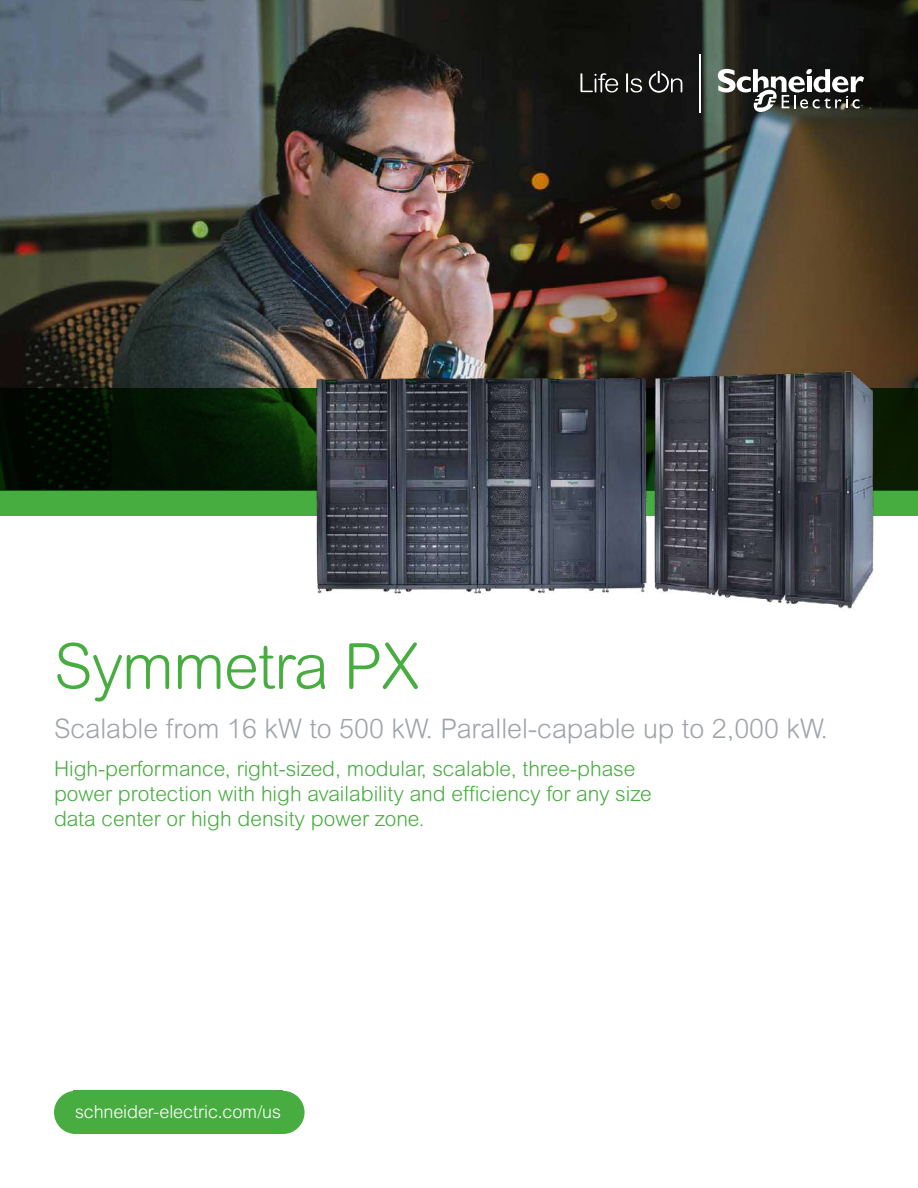
<style>
.page{position:relative;width:918px;height:1188px;background:#fff}
.page>*{position:absolute;margin:0;border:0;box-sizing:border-box;transform-origin:0 0}
.t1{font:300 63px "Arial Rounded MT Std";letter-spacing:-.02em;color:#48ad40}
.t2{font:300 27px "Arial Rounded MT Std";color:#9fa4a9}
.t3{font:300 21px/25.2px "Arial Rounded MT Std";color:#48ad40}
.t4{font:300 18px "Arial MT Std";letter-spacing:-.005em;color:#fff}
</style>
<div class="page">
<img style="left:0;top:0;width:918px;height:388px">
<div style="left:0;top:490px;width:918px;height:26px;background:#48ad40"></div>
<svg style="left:0;top:388px;width:918px;height:102px;background:#041402"></svg>
<svg style="left:580px;top:73px;width:38px;height:19px"></svg>
<svg style="left:626px;top:73px;width:16px;height:19px"></svg>
<svg style="left:649px;top:71px;width:33px;height:22px"></svg>
<svg style="left:718px;top:69px;width:146px;height:44px"></svg>
<hr style="left:700px;top:54px;width:1px;height:59px;background:#fff">
<div style="left:54px;top:1091px;width:43px;height:43px;background:#48ad40;border-radius:50%"></div>
<div style="left:261px;top:1091px;width:44px;height:43px;background:#48ad40;border-radius:50%"></div>
<div style="left:73px;top:1091px;width:210px;height:43px;background:#48ad40"></div>
<img style="left:305px;top:365px;width:583px;height:244px">
<h1 class="t1" style="left:54px;top:630px;width:367px">Symmetra PX</h1>
<p class="t2" style="left:54px;top:713px;width:776px">Scalable from 16 kW to 500 kW. Parallel-capable up to 2,000 kW.</p>
<p class="t3" style="left:54px;top:756px;width:599px">High-performance, right-sized, modular, scalable, three-phase power protection with high availability and efficiency for any size data center or high density power zone.</p>
<p class="t4" style="left:75px;top:1101px;width:207px">schneider-electric.com/us</p>
</div>
